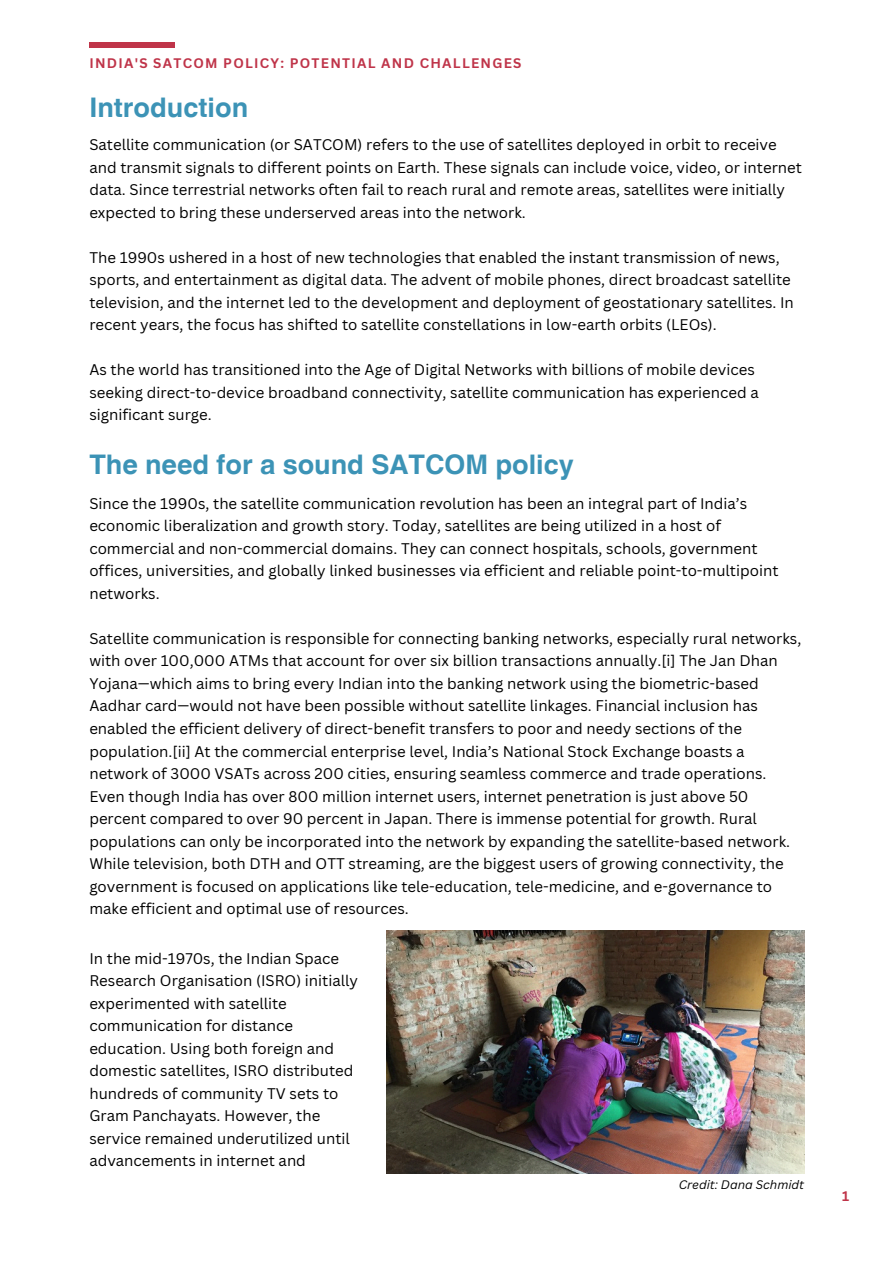
<style>
.page{position:relative;width:894px;height:1264px;background:#fff}
.page>*{position:absolute;margin:0;border:0;box-sizing:border-box;transform-origin:0 0}
.t1{font:700 27px "Helvetica World";color:#3c93b6}
.t2{font:15px/22.5px "Canva Sans";color:#000}
.t3{font:700 13.5px "Canva Sans";letter-spacing:.095em;color:#bf3449}
.t4{font:italic 12px "Canva Sans";color:#000}
</style>
<div class="page">
<div style="left:89px;top:43px;width:86px;height:5px;background:#bf3449"></div>
<img style="left:386px;top:930px;width:418px;height:243px">
<h2 class="t3" style="left:89px;top:53px;width:433px">INDIA'S SATCOM POLICY: POTENTIAL AND CHALLENGES</h2>
<h1 class="t1" style="left:89px;top:85px;width:160px">Introduction</h1>
<h2 class="t2" style="left:89px;top:133px;width:714px">Satellite communication (or SATCOM) refers to the use of satellites deployed in orbit to receive and transmit signals to different points on Earth. These signals can include voice, video, or internet data. Since terrestrial networks often fail to reach rural and remote areas, satellites were initially expected to bring these underserved areas into the network.</h2>
<h2 class="t2" style="left:89px;top:246px;width:705px">The 1990s ushered in a host of new technologies that enabled the instant transmission of news, sports, and entertainment as digital data. The advent of mobile phones, direct broadcast satellite television, and the internet led to the development and deployment of geostationary satellites. In recent years, the focus has shifted to satellite constellations in low-earth orbits (LEOs).</h2>
<h2 class="t2" style="left:89px;top:358px;width:670px">As the world has transitioned into the Age of Digital Networks with billions of mobile devices seeking direct-to-device broadband connectivity, satellite communication has experienced a significant surge.</h2>
<p class="t1" style="left:89px;top:442px;width:486px">The need for a sound SATCOM policy</p>
<h3 class="t2" style="left:89px;top:492px;width:690px">Since the 1990s, the satellite communication revolution has been an integral part of India’s economic liberalization and growth story. Today, satellites are being utilized in a host of commercial and non-commercial domains. They can connect hospitals, schools, government offices, universities, and globally linked businesses via efficient and reliable point-to-multipoint networks.</h3>
<h1 class="t2" style="left:89px;top:627px;width:713px">Satellite communication is responsible for connecting banking networks, especially rural networks, with over 100,000 ATMs that account for over six billion transactions annually.[i] The Jan Dhan Yojana—which aims to bring every Indian into the banking network using the biometric-based Aadhar card—would not have been possible without satellite linkages. Financial inclusion has enabled the efficient delivery of direct-benefit transfers to poor and needy sections of the population.[ii] At the commercial enterprise level, India’s National Stock Exchange boasts a network of 3000 VSATs across 200 cities, ensuring seamless commerce and trade operations.<br>Even though India has over 800 million internet users, internet penetration is just above 50 percent compared to over 90 percent in Japan. There is immense potential for growth. Rural populations can only be incorporated into the network by expanding the satellite-based network.<br>While television, both DTH and OTT streaming, are the biggest users of growing connectivity, the government is focused on applications like tele-education, tele-medicine, and e-governance to make efficient and optimal use of resources.</h1>
<p class="t2" style="left:89px;top:946px;width:270px">In the mid-1970s, the Indian Space Research Organisation (ISRO) initially experimented with satellite communication for distance education. Using both foreign and domestic satellites, ISRO distributed hundreds of community TV sets to Gram Panchayats. However, the service remained underutilized until advancements in internet and</p>
<p class="t4" style="left:678px;top:1175px;width:127px">Credit: Dana Schmidt</p>
<h2 class="t3" style="left:841px;top:1186px;width:9px">1</h2>
</div>
